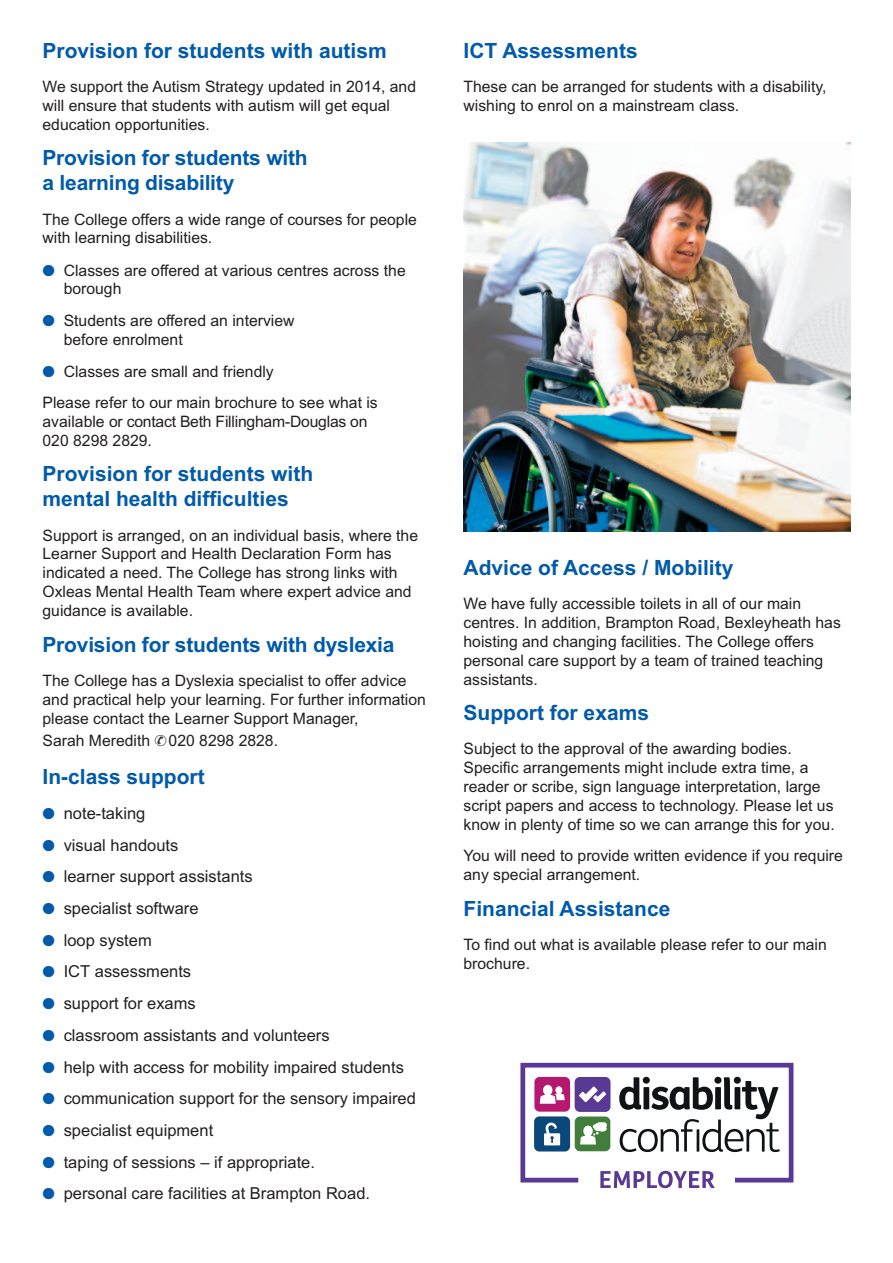
<style>
.page{position:relative;width:893px;height:1263px;background:#fff}
.page>*{position:absolute;margin:0;border:0;box-sizing:border-box;transform-origin:0 0}
.t1{font:700 21px/25.2px "Arial";color:#015aaa}
.t2{font:16.5px "Arial";color:#231f20}
.t3{font:15.75px/18.9px "Arial";color:#231f20}
.s1{color:#015aaa}
</style>
<div class="page">
<svg style="left:520px;top:1063px;width:273px;height:125px"></svg>
<img style="left:463px;top:142px;width:387px;height:389px">
<h1 class="t1" style="left:43px;top:38px;width:346px">Provision for students with autism</h1>
<p class="t3" style="left:43px;top:77px;width:375px">We support the Autism Strategy updated in 2014, and will ensure that students with autism will get equal education opportunities.</p>
<h1 class="t1" style="left:43px;top:145px;width:267px">Provision for students with a learning disability</h1>
<p class="t3" style="left:43px;top:210px;width:376px">The College offers a wide range of courses for people with learning disabilities.</p>
<p class="t3" style="left:64px;top:261px;width:344px;line-height:18.5px;text-indent:-21px"><span class="s1">●</span> Classes are offered at various centres across the borough</p>
<p class="t3" style="left:64px;top:312px;width:232px;line-height:18.5px;text-indent:-21px"><span class="s1">●</span> Students are offered an interview before enrolment</p>
<p class="t3" style="left:43px;top:356px;width:337px;line-height:31.2px"><span class="s1">●</span> Classes are small and friendly<br>Please refer to our main brochure to see what is</p>
<p class="t3" style="left:43px;top:412px;width:327px">available or contact Beth Fillingham-Douglas on<br>020 8298 2829.</p>
<h1 class="t1" style="left:43px;top:461px;width:272px">Provision for students with mental health difficulties</h1>
<p class="t3" style="left:43px;top:526px;width:377px">Support is arranged, on an individual basis, where the Learner Support and Health Declaration Form has indicated a need. The College has strong links with Oxleas Mental Health Team where expert advice and guidance is available.</p>
<h1 class="t1" style="left:43px;top:632px;width:354px">Provision for students with dyslexia</h1>
<p class="t3" style="left:43px;top:671px;width:385px">The College has a Dyslexia specialist to offer advice and practical help your learning. For further information please contact the Learner Support Manager,</p>
<p class="t3" style="left:43px;top:731px;width:237px">Sarah Meredith 020 8298 2828.</p>
<h1 class="t1" style="left:43px;top:764px;width:164px">In-class support</h1>
<p class="t2" style="left:43px;top:804px;width:104px"><span class="s1">●</span> note-taking</p>
<p class="t2" style="left:43px;top:835px;width:137px"><span class="s1">●</span> visual handouts</p>
<p class="t2" style="left:43px;top:867px;width:212px"><span class="s1">●</span> learner support assistants</p>
<p class="t2" style="left:43px;top:899px;width:158px"><span class="s1">●</span> specialist software</p>
<p class="t2" style="left:43px;top:930px;width:111px"><span class="s1">●</span> loop system</p>
<p class="t2" style="left:43px;top:962px;width:150px"><span class="s1">●</span> ICT assessments</p>
<p class="t2" style="left:43px;top:994px;width:155px"><span class="s1">●</span> support for exams</p>
<p class="t2" style="left:43px;top:1025px;width:289px"><span class="s1">●</span> classroom assistants and volunteers</p>
<p class="t2" style="left:43px;top:1057px;width:363px"><span class="s1">●</span> help with access for mobility impaired students</p>
<p class="t2" style="left:43px;top:1089px;width:375px"><span class="s1">●</span> communication support for the sensory impaired</p>
<p class="t2" style="left:43px;top:1121px;width:172px"><span class="s1">●</span> specialist equipment</p>
<p class="t2" style="left:43px;top:1152px;width:274px"><span class="s1">●</span> taping of sessions – if appropriate.</p>
<p class="t2" style="left:43px;top:1184px;width:329px"><span class="s1">●</span> personal care facilities at Brampton Road.</p>
<h1 class="t1" style="left:463px;top:38px;width:176px">ICT Assessments</h1>
<p class="t3" style="left:463px;top:77px;width:365px">These can be arranged for students with a disability, wishing to enrol on a mainstream class.</p>
<h1 class="t1" style="left:463px;top:555px;width:271px">Advice of Access / Mobility</h1>
<p class="t3" style="left:463px;top:594px;width:379px">We have fully accessible toilets in all of our main centres. In addition, Brampton Road, Bexleyheath has hoisting and changing facilities. The College offers personal care support by a team of trained teaching assistants.</p>
<h1 class="t1" style="left:463px;top:700px;width:187px">Support for exams</h1>
<p class="t3" style="left:463px;top:739px;width:373px">Subject to the approval of the awarding bodies.<br>Specific arrangements might include extra time, a reader or scribe, sign language interpretation, large script papers and access to technology. Please let us know in plenty of time so we can arrange this for you.</p>
<p class="t3" style="left:463px;top:846px;width:381px">You will need to provide written evidence if you require any special arrangement.</p>
<h1 class="t1" style="left:463px;top:896px;width:208px">Financial Assistance</h1>
<p class="t3" style="left:463px;top:935px;width:365px">To find out what is available please refer to our main brochure.</p>
</div>
